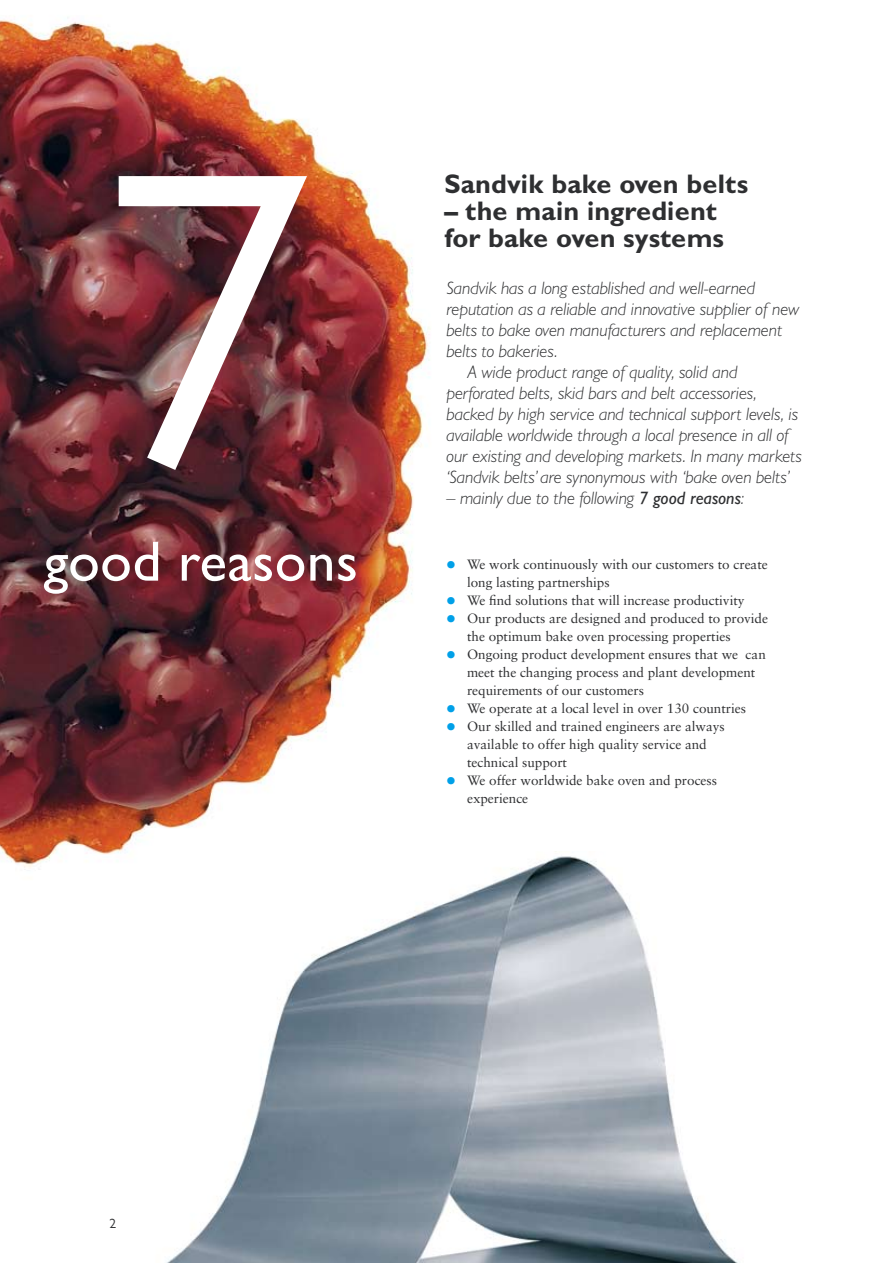
<style>
.page{position:relative;width:893px;height:1263px;background:#fff}
.page>*{position:absolute;margin:0;border:0;box-sizing:border-box;transform-origin:0 0}
.t1{font:425.25px "Gill Sans MT Pro";color:#fff}
.t2{font:500 57px "Gill Sans MT Pro";letter-spacing:.01em;color:#fff}
.t3{font:700 27px/27px "Gill Sans MT Pro";letter-spacing:.005em;color:#2e2f31}
.t4{font:italic 300 18px "Gill Sans MT Pro";color:#2e2f31}
.t5{font:13.5px/18px "Sabon LT Std";color:#2e2f31}
.t6{font:13.5px "Gill Sans MT Pro";color:#2e2f31}
.s1{font-weight:500}
.s2{font-size:21px;color:#00a0e8}
</style>
<div class="page">
<img style="left:166px;top:856px;width:572px;height:407px">
<img style="left:0;top:20px;width:437px;height:905px">
<h1 class="t1" style="left:102px;top:70px;width:214px">7</h1>
<h3 class="t3" style="left:444px;top:170px;width:305px">Sandvik bake oven belts</h3>
<h3 class="t3" style="left:444px;top:197px;width:281px">– the main ingredient for bake oven systems</h3>
<h3 class="t4" style="left:446px;top:277px;width:310px">Sandvik has a long established and well-earned</h3>
<h3 class="t4" style="left:446px;top:298px;width:354px">reputation as a reliable and innovative supplier of new</h3>
<h3 class="t4" style="left:446px;top:319px;width:337px">belts to bake oven manufacturers and replacement</h3>
<h3 class="t4" style="left:446px;top:340px;width:112px">belts to bakeries.</h3>
<h3 class="t4" style="left:467px;top:361px;width:272px">A wide product range of quality, solid and</h3>
<h3 class="t4" style="left:446px;top:382px;width:312px">perforated belts, skid bars and belt accessories,</h3>
<h3 class="t4" style="left:446px;top:403px;width:353px">backed by high service and technical support levels, is</h3>
<h3 class="t4" style="left:446px;top:424px;width:344px">available worldwide through a local presence in all of</h3>
<h3 class="t4" style="left:446px;top:445px;width:357px">our existing and developing markets. In many markets</h3>
<h3 class="t4" style="left:446px;top:466px;width:345px">‘Sandvik belts’ are synonymous with ‘bake oven belts’</h3>
<h3 class="t4" style="left:446px;top:487px;width:299px">– mainly due to the following <span class="s1">7 good reasons</span>:</h3>
<h2 class="t2" style="left:44px;top:528px;width:315px">good reasons</h2>
<p class="t5" style="left:467px;top:555px;width:302px;text-indent:-21px"><span class="s2">•</span> We work continuously with our customers to create long lasting partnerships</p>
<p class="t5" style="left:446px;top:591px;width:300px"><span class="s2">•</span> We find solutions that will increase productivity</p>
<p class="t5" style="left:467px;top:609px;width:303px;text-indent:-21px"><span class="s2">•</span> Our products are designed and produced to provide the optimum bake oven processing properties</p>
<p class="t5" style="left:467px;top:645px;width:300px;text-indent:-21px"><span class="s2">•</span> Ongoing product development ensures that we can meet the changing process and plant development requirements of our customers</p>
<p class="t5" style="left:446px;top:699px;width:302px"><span class="s2">•</span> We operate at a local level in over 130 countries</p>
<p class="t5" style="left:467px;top:717px;width:259px;text-indent:-21px"><span class="s2">•</span> Our skilled and trained engineers are always available to offer high quality service and technical support</p>
<p class="t5" style="left:467px;top:771px;width:252px;text-indent:-21px"><span class="s2">•</span> We offer worldwide bake oven and process experience</p>
<p class="t6" style="left:109px;top:1215px;width:8px">2</p>
</div>
